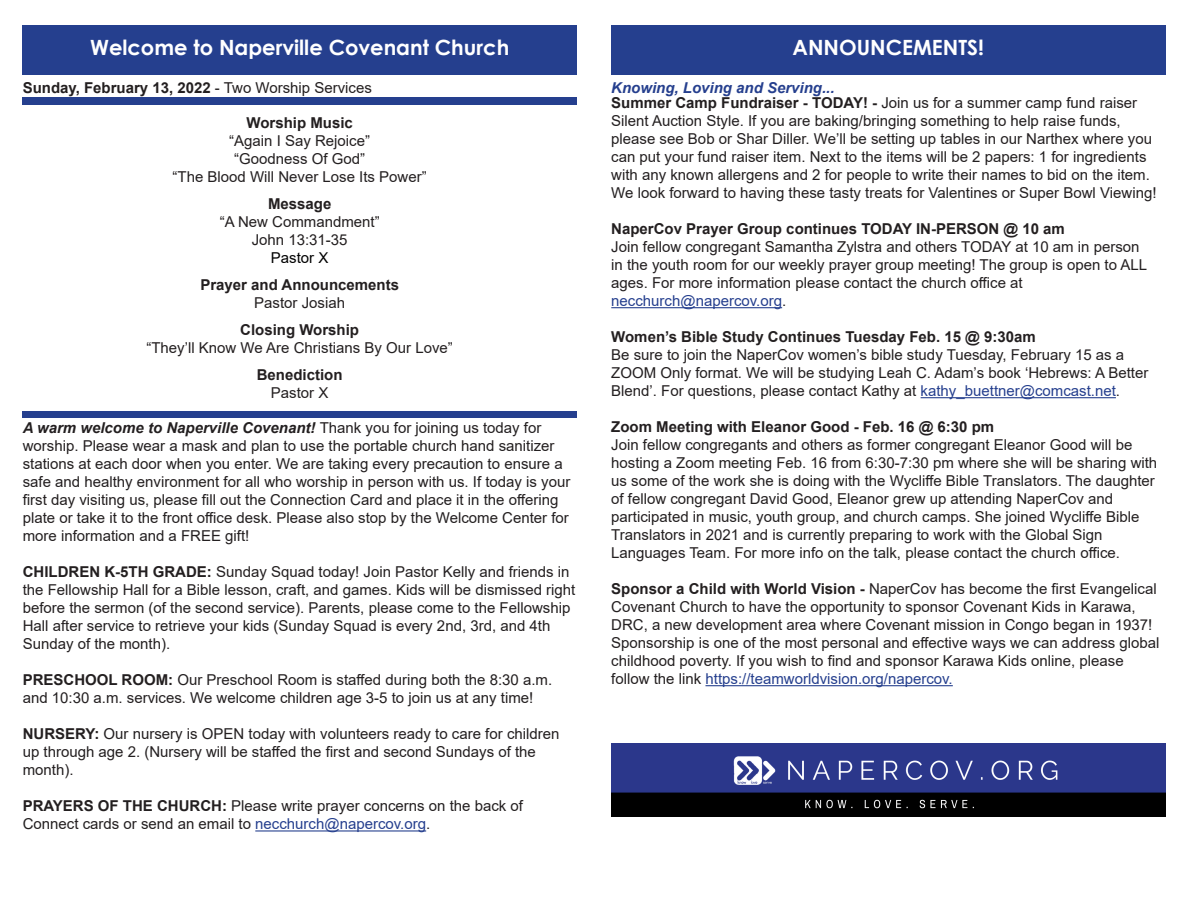
<style>
.page{position:relative;width:1188px;height:918px;background:#fff}
.page>*{position:absolute;margin:0;border:0;box-sizing:border-box;transform-origin:0 0}
.t1{font:700 21px "Century Gothic";color:#fff}
.t2{font:15px/18px "Arial";color:#231f20}
.t3{font:700 15px "Arial";color:#231f20}
.t4{font:15px "Arial";color:#253f8e}
.t5{font:italic 700 15px "Arial";color:#231f20}
.t6{font:italic 700 15px "Arial";color:#253f8e}
.s1{font-weight:400}
.s2{color:#000}
.s3{font-weight:700}
.s4{font-weight:400;font-style:normal}
.s5{color:#253f8e}
.s6{color:#231f20}
</style>
<div class="page">
<div style="left:23px;top:25px;width:554px;height:50px;background:#253f8e"></div>
<hr style="left:255px;top:830px;width:171px;height:2px;background:#253f8e">
<div style="left:611px;top:25px;width:554px;height:50px;background:#253f8e"></div>
<div style="left:23px;top:97px;width:554px;height:8px;background:#253f8e"></div>
<hr style="left:611px;top:307px;width:171px;height:1px;background:#253f8e">
<hr style="left:921px;top:397px;width:195px;height:1px;background:#253f8e">
<hr style="left:705px;top:685px;width:248px;height:1px;background:#253f8e">
<div style="left:23px;top:411px;width:554px;height:7px;background:#253f8e"></div>
<img style="left:611px;top:743px;width:554px;height:74px">
<p class="t1" style="left:90px;top:32px;width:421px">Welcome to Naperville Covenant Church</p>
<p class="t3" style="left:23px;top:77px;width:351px">Sunday, February 13, 2022 <span class="s1">- Two Worship Services</span></p>
<p class="t3" style="left:247px;top:112px;width:108px">Worship Music</p>
<p class="t2" style="left:229px;top:131px;width:142px">“Again I Say Rejoice”</p>
<p class="t2" style="left:173px;top:149px;width:256px;text-align:center">“Goodness Of God”<br>“The Blood Will Never Lose Its Power”</p>
<p class="t3" style="left:268px;top:193px;width:65px">Message</p>
<p class="t2" style="left:220px;top:212px;width:162px">“A New Commandment”</p>
<p class="t2" style="left:252px;top:230px;width:97px;text-align:center">John 13:31-35<br><span class="s2">Pastor X</span></p>
<p class="t3" style="left:200px;top:274px;width:200px">Prayer and Announcements</p>
<p class="t2" style="left:254px;top:293px;width:92px">Pastor Josiah</p>
<p class="t2" style="left:146px;top:320px;width:308px;text-align:center"><span class="s3">Closing Worship<br></span>“They’ll Know We Are Christians By Our Love”</p>
<p class="t3" style="left:257px;top:364px;width:87px">Benediction</p>
<p class="t2" style="left:271px;top:383px;width:59px">Pastor X</p>
<p class="t5" style="left:23px;top:418px;width:520px">A warm welcome to Naperville Covenant! <span class="s4">Thank you for joining us today for</span></p>
<p class="t2" style="left:23px;top:437px;width:533px">worship. Please wear a mask and plan to use the portable church hand sanitizer</p>
<p class="t2" style="left:23px;top:455px;width:542px">stations at each door when you enter. We are taking every precaution to ensure a</p>
<p class="t2" style="left:23px;top:473px;width:549px">safe and healthy environment for all who worship in person with us. If today is your</p>
<p class="t2" style="left:23px;top:491px;width:537px">first day visiting us, please fill out the Connection Card and place it in the offering</p>
<p class="t2" style="left:23px;top:509px;width:548px">plate or take it to the front office desk. Please also stop by the Welcome Center for more information and a FREE gift!</p>
<p class="t2" style="left:23px;top:563px;width:548px"><span class="s3">CHILDREN K-5TH GRADE:</span> Sunday Squad today! Join Pastor Kelly and friends in</p>
<p class="t2" style="left:23px;top:581px;width:554px">the Fellowship Hall for a Bible lesson, craft, and games. Kids will be dismissed right</p>
<p class="t2" style="left:23px;top:599px;width:549px">before the sermon (of the second service). Parents, please come to the Fellowship<br>Hall after service to retrieve your kids (Sunday Squad is every 2nd, 3rd, and 4th<br>Sunday of the month).</p>
<p class="t2" style="left:23px;top:671px;width:531px"><span class="s3">PRESCHOOL ROOM:</span> Our Preschool Room is staffed during both the 8:30 a.m. and 10:30 a.m. services. We welcome children age 3-5 to join us at any time!</p>
<p class="t2" style="left:23px;top:725px;width:538px"><span class="s3">NURSERY:</span> Our nursery is OPEN today with volunteers ready to care for children up through age 2. (Nursery will be staffed the first and second Sundays of the month).</p>
<p class="t2" style="left:23px;top:797px;width:502px"><span class="s3">PRAYERS OF THE CHURCH:</span> Please write prayer concerns on the back of</p>
<p class="t2" style="left:23px;top:815px;width:409px">Connect cards or send an email to <span class="s5">necchurch@napercov.org</span>.</p>
<p class="t1" style="left:793px;top:32px;width:193px">ANNOUNCEMENTS!</p>
<p class="t6" style="left:611px;top:78px;width:225px">Knowing, Loving and Serving...</p>
<p class="t2" style="left:611px;top:94px;width:527px"><span class="s3">Summer Camp Fundraiser - TODAY! -</span> Join us for a summer camp fund raiser</p>
<p class="t2" style="left:611px;top:112px;width:547px">Silent Auction Style. If you are baking/bringing something to help raise funds, please see Bob or Shar Diller. We’ll be setting up tables in our Narthex where you can put your fund raiser item. Next to the items will be 2 papers: 1 for ingredients with any known allergens and 2 for people to write their names to bid on the item.<br>We look forward to having these tasty treats for Valentines or Super Bowl Viewing!</p>
<p class="t3" style="left:611px;top:218px;width:455px">NaperCov Prayer Group continues TODAY IN-PERSON @ 10 am</p>
<p class="t2" style="left:611px;top:238px;width:537px">Join fellow congregant Samantha Zylstra and others TODAY at 10 am in person in the youth room for our weekly prayer group meeting! The group is open to ALL ages. For more information please contact the church office at</p>
<p class="t4" style="left:611px;top:291px;width:177px">necchurch@napercov.org<span class="s6">.</span></p>
<p class="t3" style="left:611px;top:326px;width:426px">Women’s Bible Study Continues Tuesday Feb. 15 @ 9:30am</p>
<p class="t2" style="left:611px;top:346px;width:539px">Be sure to join the NaperCov women’s bible study Tuesday, February 15 as a<br>ZOOM Only format. We will be studying Leah C. Adam’s book ‘Hebrews: A Better<br>Blend’. For questions, please contact Kathy at <span class="s5">kathy_buettner@comcast.net</span>.</p>
<p class="t3" style="left:611px;top:416px;width:385px">Zoom Meeting with Eleanor Good - Feb. 16 @ 6:30 pm</p>
<p class="t2" style="left:611px;top:436px;width:548px">Join fellow congregants and others as former congregant Eleanor Good will be hosting a Zoom meeting Feb. 16 from 6:30-7:30 pm where she will be sharing with us some of the work she is doing with the Wycliffe Bible Translators. The daughter of fellow congregant David Good, Eleanor grew up attending NaperCov and</p>
<p class="t2" style="left:611px;top:508px;width:530px">participated in music, youth group, and church camps. She joined Wycliffe Bible<br>Translators in 2021 and is currently preparing to work with the Global Sign</p>
<p class="t2" style="left:611px;top:544px;width:510px">Languages Team. For more info on the talk, please contact the church office.</p>
<p class="t2" style="left:611px;top:580px;width:547px"><span class="s3">Sponsor a Child with World Vision -</span> NaperCov has become the first Evangelical</p>
<p class="t2" style="left:611px;top:598px;width:526px">Covenant Church to have the opportunity to sponsor Covenant Kids in Karawa,</p>
<p class="t2" style="left:611px;top:616px;width:543px">DRC, a new development area where Covenant mission in Congo began in 1937!</p>
<p class="t2" style="left:611px;top:634px;width:550px">Sponsorship is one of the most personal and effective ways we can address global</p>
<p class="t2" style="left:611px;top:652px;width:514px">childhood poverty. If you wish to find and sponsor Karawa Kids online, please</p>
<p class="t4" style="left:611px;top:669px;width:343px"><span class="s6">follow the link</span> https://teamworldvision.org/napercov.</p>
</div>
